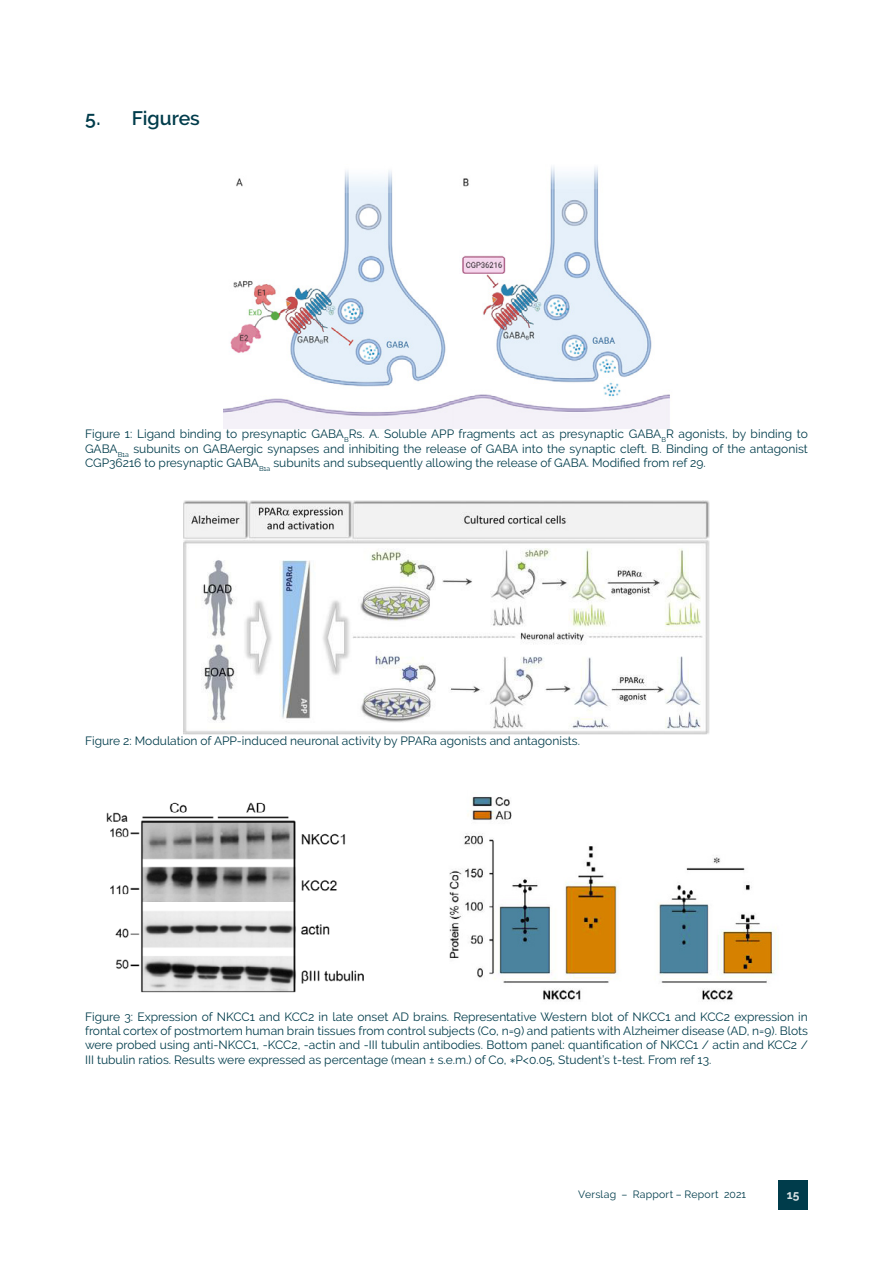
<style>
.page{position:relative;width:893px;height:1263px;background:#fff}
.page>*{position:absolute;margin:0;border:0;box-sizing:border-box;transform-origin:0 0}
.t1{font:600 19.5px "Raleway";color:#003c4b}
.c_body{font:12px/14.4px "Raleway";color:#003c4b;text-align:justify}
.d_caption{font:12px "Raleway";color:#003c4b}
.t2{font:700 12px "Raleway";color:#dae2e4}
.t3{font:10.5px "Raleway";letter-spacing:.02em;color:#003c4b}
.s1{font-family:"Cambria Math"}
</style>
<div class="page">
<svg style="left:778px;top:1180px;width:30px;height:30px"></svg>
<img style="left:223px;top:166px;width:447px;height:262px">
<img style="left:184px;top:501px;width:525px;height:234px">
<img style="left:449px;top:796px;width:330px;height:205px">
<img style="left:106px;top:802px;width:258px;height:191px">
<p class="t1" style="left:85px;top:107px;width:116px">5. Figures</p>
<p class="c_body" style="left:85px;top:427px;width:724px">Figure 1: Ligand binding to presynaptic GABA<sub>B</sub>Rs. A. Soluble APP fragments act as presynaptic GABA<sub>B</sub>R agonists, by binding to GABA<sub>B1a</sub> subunits on GABAergic synapses and inhibiting the release of GABA into the synaptic cleft. B. Binding of the antagonist CGP36216 to presynaptic GABA<sub>B1a</sub> subunits and subsequently allowing the release of GABA. Modified from ref 29.</p>
<p class="d_caption" style="left:85px;top:734px;width:496px">Figure 2: Modulation of APP-induced neuronal activity by PPARa agonists and antagonists.</p>
<p class="c_body" style="left:85px;top:1009px;width:724px">Figure 3: Expression of NKCC1 and KCC2 in late onset AD brains. Representative Western blot of NKCC1 and KCC2 expression in frontal cortex of postmortem human brain tissues from control subjects (Co, n=9) and patients with Alzheimer disease (AD, n=9). Blots were probed using anti-NKCC1, -KCC2, -actin and -βIII tubulin antibodies. Bottom panel: quantification of NKCC1 / actin and KCC2 / βIII tubulin ratios. Results were expressed as percentage (mean ± s.e.m.) of Co, <span class="s1">∗</span>P&lt;0.05, Student’s t-test. From ref 13.</p>
<p class="t3" style="left:578px;top:1188px;width:169px">Verslag – Rapport – Report 2021</p>
<p class="t2" style="left:787px;top:1188px;width:14px">15</p>
</div>
